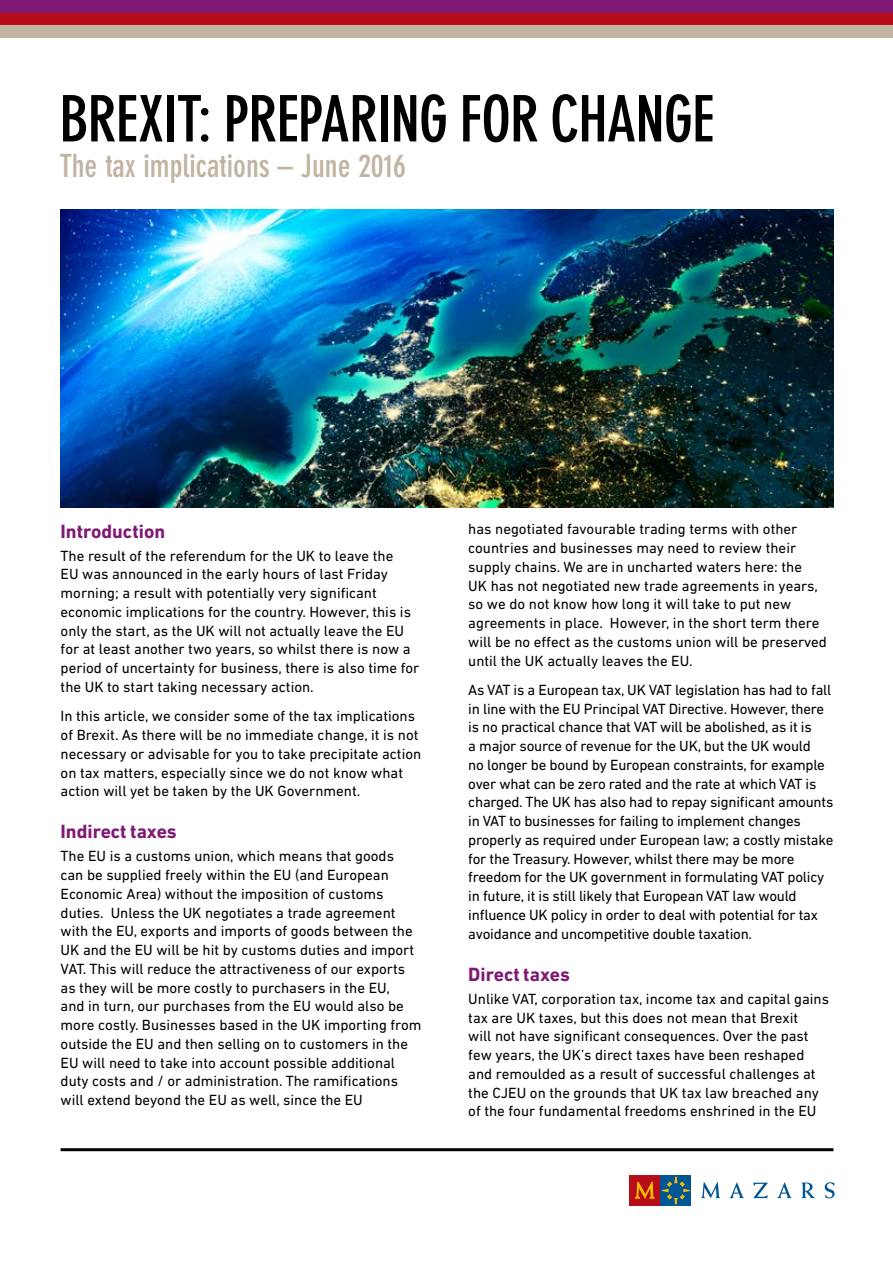
<style>
.page{position:relative;width:893px;height:1263px;background:#fff}
.page>*{position:absolute;margin:0;border:0;box-sizing:border-box;transform-origin:0 0}
.t1{font:700 condensed 63px "DIN Neuzeit Grotesk Std";letter-spacing:-.015em;color:#000}
.t2{font:700 condensed 31.5px "DIN Neuzeit Grotesk Std";color:#c1b5a2}
.t3{font:700 19.5px "DIN Next LT Pro";color:#7e1974}
.t4{font:15px/18.8px "DIN Next LT Pro";color:#000}
</style>
<div class="page">
<img style="left:61px;top:210px;width:772px;height:297px">
<div style="left:660px;top:1175px;width:31px;height:31px;background:#005693"></div>
<div style="left:629px;top:1175px;width:31px;height:31px;background:#b70d18"></div>
<svg style="left:701px;top:1182px;width:19px;height:16px"></svg>
<svg style="left:730px;top:1182px;width:14px;height:16px"></svg>
<svg style="left:753px;top:1182px;width:15px;height:16px"></svg>
<svg style="left:777px;top:1182px;width:14px;height:16px"></svg>
<svg style="left:801px;top:1182px;width:14px;height:16px"></svg>
<svg style="left:825px;top:1182px;width:9px;height:16px"></svg>
<svg style="left:635px;top:1182px;width:19px;height:17px"></svg>
<svg style="left:662px;top:1176px;width:28px;height:28px"></svg>
<div style="left:668px;top:1183px;width:15px;height:15px;background:#005693;border-radius:50%"></div>
<hr style="left:61px;top:1148px;width:772px;height:3px;background:#000">
<div style="left:0;top:0;width:893px;height:13px;background:#7e1974"></div>
<div style="left:0;top:13px;width:893px;height:13px;background:#b70d18"></div>
<div style="left:0;top:26px;width:893px;height:12px;background:#c1b5a2"></div>
<h1 class="t1" style="left:60px;top:83px;width:656px">BREXIT: PREPARING FOR CHANGE</h1>
<h2 class="t2" style="left:60px;top:148px;width:348px">The tax implications – June 2016</h2>
<h3 class="t3" style="left:61px;top:520px;width:106px">Introduction</h3>
<p class="t4" style="left:61px;top:546px;width:360px">The result of the referendum for the UK to leave the<br>EU was announced in the early hours of last Friday morning; a result with potentially very significant economic implications for the country. However, this is only the start, as the UK will not actually leave the EU for at least another two years, so whilst there is now a period of uncertainty for business, there is also time for the UK to start taking necessary action.</p>
<p class="t4" style="left:61px;top:707px;width:362px">In this article, we consider some of the tax implications of Brexit. As there will be no immediate change, it is not necessary or advisable for you to take precipitate action on tax matters, especially since we do not know what action will yet be taken by the UK Government.</p>
<h3 class="t3" style="left:61px;top:820px;width:118px">Indirect taxes</h3>
<p class="t4" style="left:61px;top:847px;width:362px">The EU is a customs union, which means that goods<br>can be supplied freely within the EU (and European Economic Area) without the imposition of customs duties. Unless the UK negotiates a trade agreement with the EU, exports and imports of goods between the UK and the EU will be hit by customs duties and import VAT. This will reduce the attractiveness of our exports as they will be more costly to purchasers in the EU,<br>and in turn, our purchases from the EU would also be more costly. Businesses based in the UK importing from outside the EU and then selling on to customers in the EU will need to take into account possible additional duty costs and / or administration. The ramifications will extend beyond the EU as well, since the EU</p>
<p class="t4" style="left:468px;top:520px;width:360px">has negotiated favourable trading terms with other countries and businesses may need to review their supply chains. We are in uncharted waters here: the<br>UK has not negotiated new trade agreements in years, so we do not know how long it will take to put new agreements in place. However, in the short term there will be no effect as the customs union will be preserved until the UK actually leaves the EU.</p>
<p class="t4" style="left:468px;top:680px;width:367px">As VAT is a European tax, UK VAT legislation has had to fall in line with the EU Principal VAT Directive. However, there is no practical chance that VAT will be abolished, as it is<br>a major source of revenue for the UK, but the UK would<br>no longer be bound by European constraints, for example over what can be zero rated and the rate at which VAT is charged. The UK has also had to repay significant amounts in VAT to businesses for failing to implement changes properly as required under European law; a costly mistake for the Treasury. However, whilst there may be more freedom for the UK government in formulating VAT policy in future, it is still likely that European VAT law would influence UK policy in order to deal with potential for tax avoidance and uncompetitive double taxation.</p>
<h3 class="t3" style="left:468px;top:963px;width:103px">Direct taxes</h3>
<p class="t4" style="left:468px;top:989px;width:362px">Unlike VAT, corporation tax, income tax and capital gains tax are UK taxes, but this does not mean that Brexit<br>will not have significant consequences. Over the past few years, the UK’s direct taxes have been reshaped and remoulded as a result of successful challenges at the CJEU on the grounds that UK tax law breached any of the four fundamental freedoms enshrined in the EU</p>
</div>
